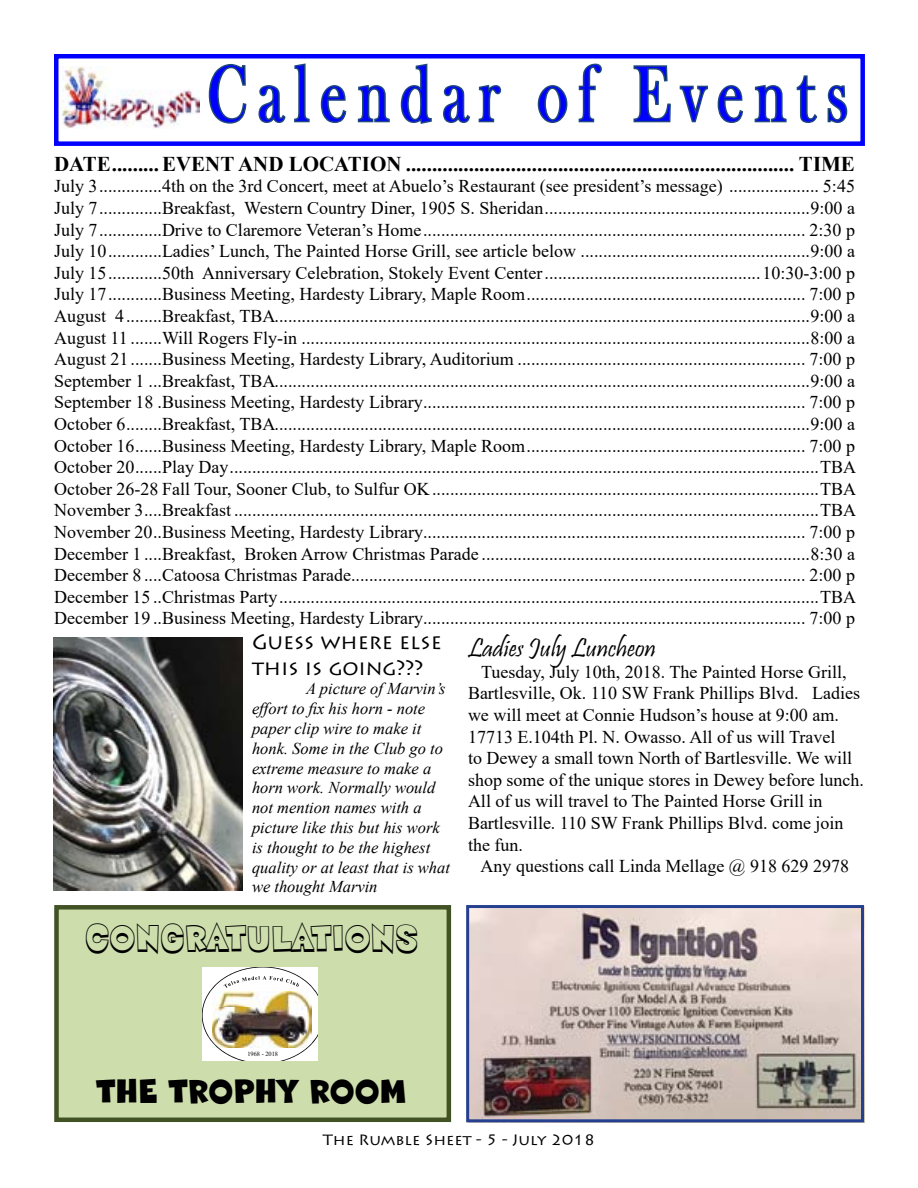
<style>
.page{position:relative;width:918px;height:1188px;background:#fff}
.page>*{position:absolute;margin:0;border:0;box-sizing:border-box;transform-origin:0 0}
.t1{font:81px "Bask Old Face";letter-spacing:.2em;color:#00f;scale:.72 1}
.t2{font:36px "Sneakerhead BTN Shadow";color:#000}
.t3{font:36px "Sneakerhead BTN";color:#000}
.t4{font:27px "Pristina";color:#000}
.t5{font:700 21px "Times New Roman";color:#000}
.t6{font:21px/25.2px "Lithos Pro";color:#000}
.t7{font:18px/21.6px "Times New Roman";color:#000;text-align:justify}
.t8{font:italic 16.5px/19.8px "Times New Roman";color:#000}
.t9{font:15px "Lithos Pro";color:#000;scale:1.04 1}
.t10{font:6.3px "Times New Roman";color:#000}
</style>
<div class="page">
<div style="left:54px;top:54px;width:811px;height:92px;border:4px solid #00f"></div>
<svg style="left:208px;top:63px;width:39px;height:61px"></svg>
<svg style="left:258px;top:85px;width:28px;height:38px"></svg>
<svg style="left:294px;top:63px;width:16px;height:60px"></svg>
<svg style="left:320px;top:85px;width:27px;height:38px"></svg>
<svg style="left:357px;top:84px;width:33px;height:39px"></svg>
<svg style="left:400px;top:63px;width:32px;height:61px"></svg>
<svg style="left:443px;top:84px;width:59px;height:39px"></svg>
<svg style="left:537px;top:85px;width:31px;height:38px"></svg>
<svg style="left:578px;top:63px;width:24px;height:60px"></svg>
<svg style="left:633px;top:65px;width:38px;height:58px"></svg>
<svg style="left:679px;top:85px;width:29px;height:38px"></svg>
<svg style="left:717px;top:85px;width:27px;height:38px"></svg>
<svg style="left:754px;top:84px;width:33px;height:39px"></svg>
<svg style="left:796px;top:75px;width:22px;height:48px"></svg>
<svg style="left:827px;top:85px;width:21px;height:38px"></svg>
<img style="left:470px;top:907px;width:395px;height:215px">
<div style="left:466px;top:905px;width:398px;height:217px;border:3px solid #25408f"></div>
<img style="left:53px;top:637px;width:190px;height:253px">
<div style="left:54px;top:905px;width:397px;height:217px;background:#cdddac;border:4px solid #415224"></div>
<svg style="left:202px;top:967px;width:116px;height:94px"></svg>
<img style="left:219px;top:1008px;width:88px;height:34px">
<img style="left:61px;top:67px;width:139px;height:62px">
<h1 class="t1" style="left:208px;top:49px;width:891px">Calendar of Events</h1>
<p class="t5" style="left:54px;top:149px;width:803px">DATE.........EVENT AND LOCATION .......................................................................... TIME</p>
<p class="t7" style="left:54px;top:175px;width:804px">July 3..............4th on the 3rd Concert, meet at Abuelo’s Restaurant (see president’s message) .................... 5:45<br>July 7..............Breakfast, Western Country Diner, 1905 S. Sheridan...........................................................9:00 a July 7..............Drive to Claremore Veteran’s Home..................................................................................... 2:30 p July 10............Ladies’ Lunch, The Painted Horse Grill, see article below ...................................................9:00 a July 15............50th Anniversary Celebration, Stokely Event Center................................................10:30-3:00 p July 17............Business Meeting, Hardesty Library, Maple Room.............................................................. 7:00 p August 4........Breakfast, TBA.......................................................................................................................9:00 a August 11 .......Will Rogers Fly-in .................................................................................................................8:00 a August 21.......Business Meeting, Hardesty Library, Auditorium ................................................................ 7:00 p September 1 ...Breakfast, TBA.......................................................................................................................9:00 a September 18 .Business Meeting, Hardesty Library..................................................................................... 7:00 p October 6........Breakfast, TBA.......................................................................................................................9:00 a October 16......Business Meeting, Hardesty Library, Maple Room.............................................................. 7:00 p October 20......Play Day...................................................................................................................................TBA October 26-28 Fall Tour, Sooner Club, to Sulfur OK......................................................................................TBA November 3....Breakfast ..................................................................................................................................TBA November 20..Business Meeting, Hardesty Library..................................................................................... 7:00 p December 1 ....Breakfast, Broken Arrow Christmas Parade .........................................................................8:30 a December 8 ....Catoosa Christmas Parade..................................................................................................... 2:00 p December 15 ..Christmas Party........................................................................................................................TBA December 19 ..Business Meeting, Hardesty Library..................................................................................... 7:00 p</p>
<p class="t6" style="left:252px;top:630px;width:191px">Guess where else this is going???</p>
<p class="t8" style="left:252px;top:679px;width:200px;text-indent:54px">A picture of Marvin’s effort to fix his horn - note paper clip wire to make it honk. Some in the Club go to extreme measure to make a horn work. Normally would not mention names with a picture like this but his work is thought to be the highest quality or at least that is what we thought Marvin</p>
<h2 class="t2" style="left:85px;top:915px;width:334px">CONGRATULATIONS</h2>
<h3 class="t4" style="left:468px;top:633px;width:189px">Ladies July Luncheon</h3>
<p class="t7" style="left:468px;top:660px;width:397px;text-align:left;text-indent:13px">Tuesday, July 10th, 2018. The Painted Horse Grill, Bartlesville, Ok. 110 SW Frank Phillips Blvd. Ladies we will meet at Connie Hudson’s house at 9:00 am.<br>17713 E.104th Pl. N. Owasso. All of us will Travel<br>to Dewey a small town North of Bartlesville. We will shop some of the unique stores in Dewey before lunch.<br>All of us will travel to The Painted Horse Grill in Bartlesville. 110 SW Frank Phillips Blvd. come join the fun.</p>
<p class="t7" style="left:481px;top:855px;width:370px">Any questions call Linda Mellage @ 918 629 2978</p>
<p class="t10" style="left:247px;top:1049px;width:32px">1968 - 2018</p>
<h2 class="t3" style="left:96px;top:1071px;width:312px">THE TROPHY ROOM</h2>
<p class="t9" style="left:323px;top:1131px;width:263px">The Rumble Sheet - 5 - July 2018</p>
</div>
